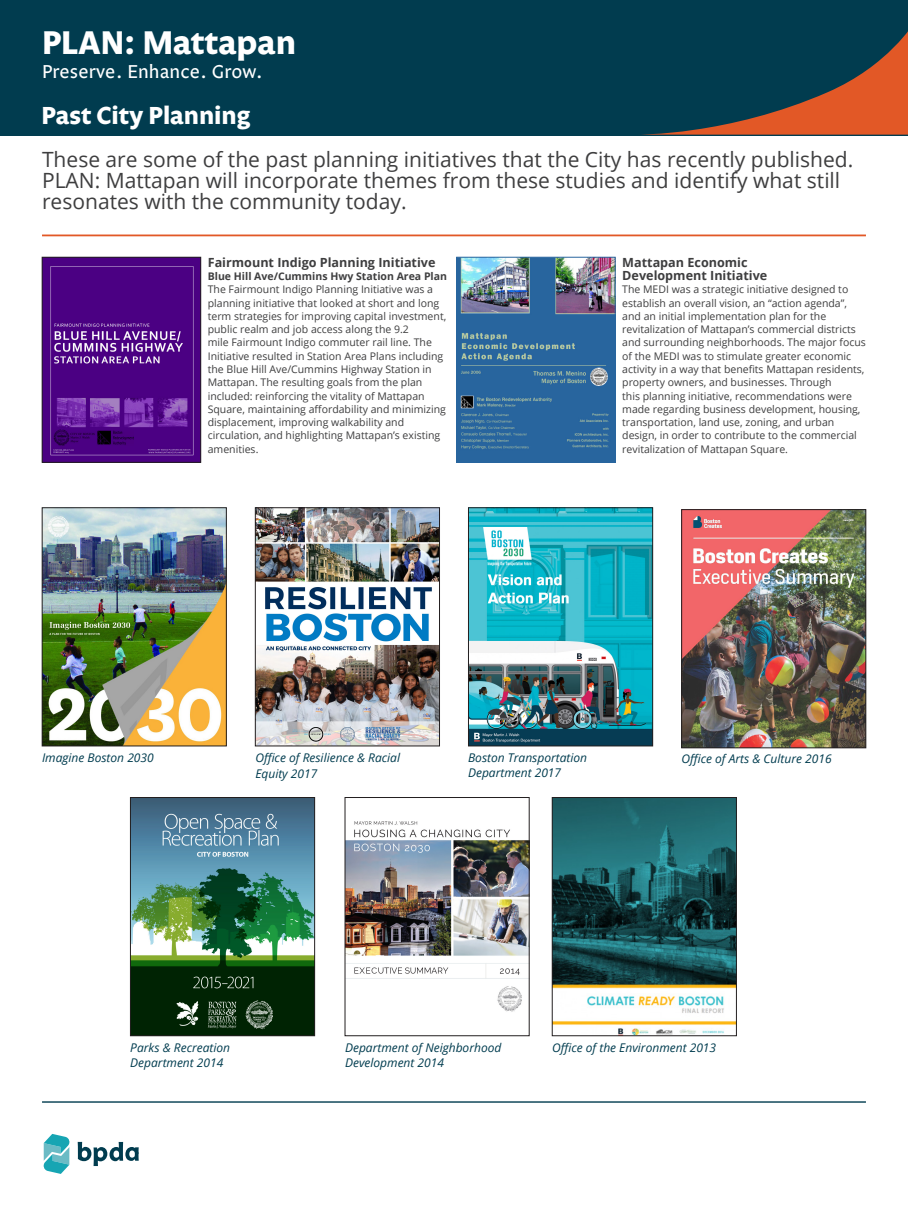
<style>
.page{position:relative;width:908px;height:1210px;background:#fff}
.page>*{position:absolute;margin:0;border:0;box-sizing:border-box;transform-origin:0 0}
.t1{font:700 33.6px "Legato OT";color:#fff}
.Document_Subtitle{font:700 25.2px "Legato OT";color:#fff}
.Full-Pg_Img_Title{font:21px/21px "Open Sans";color:#3e3e3f}
.t2{font:19.25px "Legato OT";letter-spacing:.01em;color:#fff}
.Full-Pg_Img_Title-2{font:700 12.6px/13.3px "Open Sans";color:#3e3e3f}
.Image_Graph_Caption{font:italic 12px/15px "Open Sans";color:#013c4f}
.Full-Pg_Img_Title-3{font:10.5px/13.3px "Open Sans";color:#3e3e3f}
.s1{font-weight:700}
</style>
<div class="page">
<div style="left:0;top:0;width:907px;height:135px;background:#013c4f"></div>
<svg style="left:637px;top:32px;width:270px;height:104px"></svg>
<svg style="left:43px;top:1134px;width:27px;height:40px"></svg>
<svg style="left:78px;top:1141px;width:61px;height:25px"></svg>
<hr style="left:42px;top:1101px;width:823px;height:1px;background:#013c4f">
<img style="left:683px;top:511px;width:180px;height:235px">
<div style="left:681px;top:509px;width:184px;height:239px;border:1px solid #231f20"></div>
<img style="left:44px;top:259px;width:155px;height:201px">
<div style="left:42px;top:257px;width:159px;height:205px;border:1px solid #231f20"></div>
<img style="left:458px;top:259px;width:155px;height:201px">
<div style="left:456px;top:257px;width:159px;height:205px;border:1px solid #28659e"></div>
<img style="left:257px;top:509px;width:180px;height:235px">
<div style="left:255px;top:507px;width:184px;height:239px;border:1px solid #231f20"></div>
<img style="left:44px;top:509px;width:180px;height:235px">
<div style="left:42px;top:507px;width:184px;height:239px;border:1px solid #231f20"></div>
<img style="left:470px;top:509px;width:180px;height:235px">
<div style="left:468px;top:507px;width:184px;height:239px;border:1px solid #231f20"></div>
<img style="left:347px;top:821px;width:180px;height:191px">
<div style="left:345px;top:797px;width:184px;height:239px;border:1px solid #231f20"></div>
<img style="left:554px;top:799px;width:180px;height:235px">
<div style="left:552px;top:797px;width:184px;height:239px;border:1px solid #231f20"></div>
<img style="left:132px;top:799px;width:180px;height:235px">
<div style="left:130px;top:797px;width:184px;height:239px;border:1px solid #231f20"></div>
<hr style="left:42px;top:234px;width:823px;height:2px;background:#e25826">
<h1 class="t1" style="left:42px;top:23px;width:255px">PLAN: Mattapan</h1>
<h3 class="t2" style="left:42px;top:61px;width:222px">Preserve. Enhance. Grow.</h3>
<p class="Document_Subtitle" style="left:42px;top:101px;width:210px">Past City Planning</p>
<p class="Full-Pg_Img_Title" style="left:42px;top:149px;width:812px">These are some of the past planning initiatives that the City has recently published.<br>PLAN: Mattapan will incorporate themes from these studies and identify what still resonates with the community today.</p>
<p class="Full-Pg_Img_Title-2" style="left:208px;top:255px;width:229px">Fairmount Indigo Planning Initiative</p>
<p class="Full-Pg_Img_Title-3" style="left:208px;top:269px;width:241px"><span class="s1">Blue Hill Ave/Cummins Hwy Station Area Plan </span>The Fairmount Indigo Planning Initiative was a planning initiative that looked at short and long term strategies for improving capital investment, public realm and job access along the 9.2<br>mile Fairmount Indigo commuter rail line. The Initiative resulted in Station Area Plans including the Blue Hill Ave/Cummins Highway Station in Mattapan. The resulting goals from the plan included: reinforcing the vitality of Mattapan Square, maintaining affordability and minimizing displacement, improving walkability and circulation, and highlighting Mattapan’s existing amenities.</p>
<p class="Full-Pg_Img_Title-2" style="left:622px;top:255px;width:146px">Mattapan Economic<br>Development Initiative</p>
<p class="Full-Pg_Img_Title-3" style="left:622px;top:283px;width:245px">The MEDI was a strategic initiative designed to establish an overall vision, an “action agenda”, and an initial implementation plan for the revitalization of Mattapan’s commercial districts and surrounding neighborhoods. The major focus of the MEDI was to stimulate greater economic activity in a way that benefits Mattapan residents, property owners, and businesses. Through<br>this planning initiative, recommendations were made regarding business development, housing, transportation, land use, zoning, and urban design, in order to contribute to the commercial revitalization of Mattapan Square.</p>
<p class="Image_Graph_Caption" style="left:42px;top:750px;width:113px">Imagine Boston 2030</p>
<p class="Image_Graph_Caption" style="left:255px;top:750px;width:146px;line-height:15.6px">Office of Resilience &amp; Racial<br>Equity 2017</p>
<p class="Image_Graph_Caption" style="left:468px;top:750px;width:120px">Boston Transportation</p>
<p class="Image_Graph_Caption" style="left:681px;top:751px;width:152px">Office of Arts &amp; Culture 2016</p>
<p class="Image_Graph_Caption" style="left:468px;top:765px;width:94px">Department 2017</p>
<p class="Image_Graph_Caption" style="left:130px;top:1039px;width:101px">Parks &amp; Recreation<br>Department 2014</p>
<p class="Image_Graph_Caption" style="left:345px;top:1039px;width:158px">Department of Neighborhood<br>Development 2014</p>
<p class="Image_Graph_Caption" style="left:552px;top:1039px;width:165px">Office of the Environment 2013</p>
</div>
